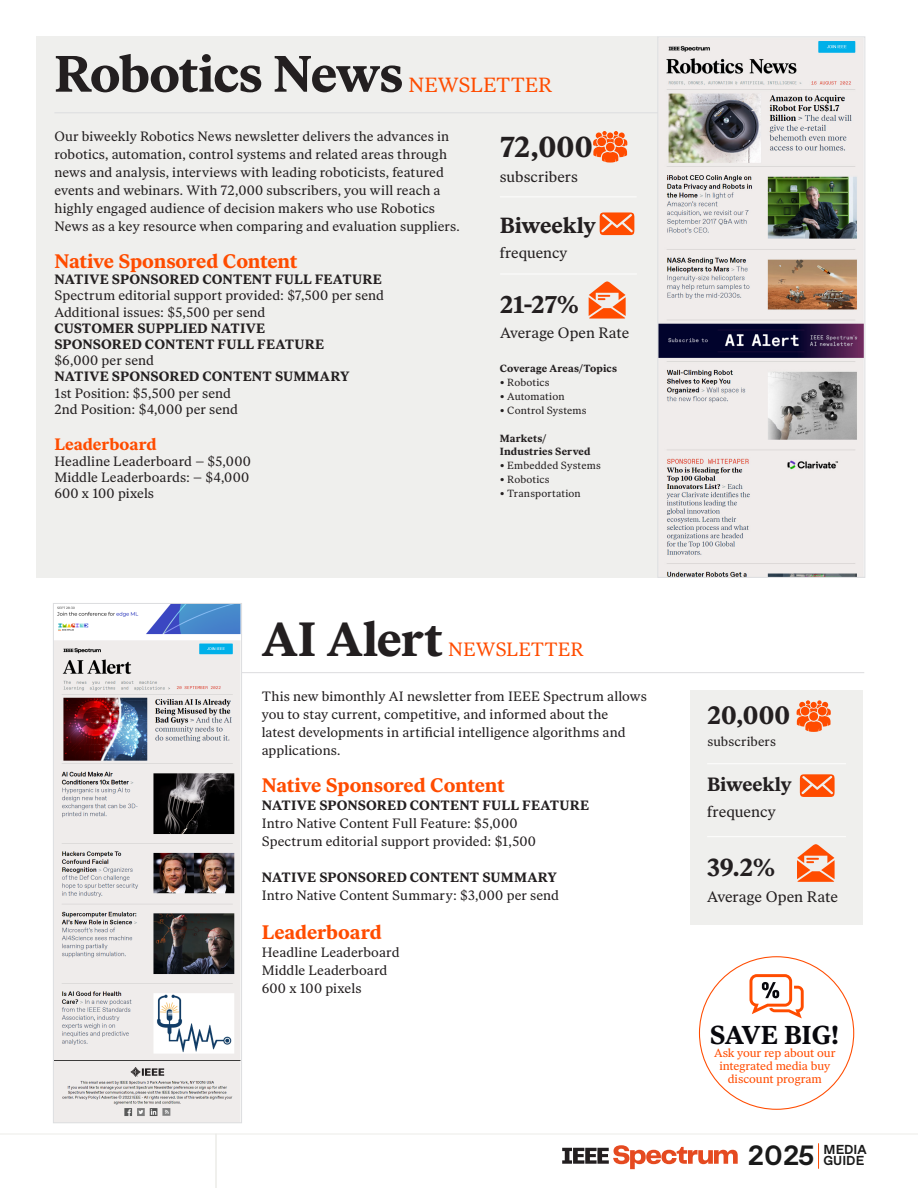
<style>
.page{position:relative;width:918px;height:1188px;background:#fff}
.page>*{position:absolute;margin:0;border:0;box-sizing:border-box;transform-origin:0 0}
.t1{font:700 51px "Ivar Text";letter-spacing:-.03em;color:#231f20}
.t2{font:700 47.85px "Ivar Text";color:#231f20}
.Paragraph{font:700 28.8px "Ivar Text";color:#231f20}
.t3{font:700 25.8px "Ivar Text";letter-spacing:-.01em;color:#08080d}
.Paragraph-2{font:700 25.05px "Ivar Text";color:#231f20}
.Paragraph-3{font:700 24.6px "Ivar Text";color:#231f20}
.Paragraph-4{font:700 24.15px "Ivar Text";color:#231f20}
.Paragraph-5{font:700 21.9px "Ivar Text";letter-spacing:-.01em;color:#231f20}
.t4{font:20.55px "Ivar Text";color:#ff4c00}
.Subheader{font:700 19.5px "Ivar Text";letter-spacing:-.01em;color:#ff4c00}
.t5{font:19.2px "Ivar Text";color:#ff4c00}
.Paragraph-6{font:700 19.2px "Ivar Text";letter-spacing:-.01em;color:#231f20}
.Paragraph-7{font:700 16.5px "Ivar Text";letter-spacing:-.005em;color:#ff4c00}
.Paragraph-8{font:15.15px "Ivar Text";color:#231f20}
.Paragraph-9{font:15px "Ivar Text";letter-spacing:.005em;color:#231f20}
.Paragraph-10{font:13.5px/18px "Ivar Text";letter-spacing:.005em;color:#231f20}
.Paragraph-11{font:700 13.5px/16.2px "Ivar Text";letter-spacing:.01em;color:#231f20}
.t6{font:700 13.05px/11.1px "ABC Favorit Pro";color:#1a1a1a;text-align:right}
.Paragraph-12{font:13.05px "Ivar Text";letter-spacing:.01em;color:#231f20}
.t7{font:11.85px/12.9px "Ivar Text";letter-spacing:-.005em;color:#ff4c00;text-align:center}
.Paragraph-13{font:10.35px "Ivar Text";letter-spacing:.015em;color:#231f20}
.Paragraph-14{font:700 10.35px/13.8px "Ivar Text";letter-spacing:.015em;color:#231f20}
.s1{font-size:27.9px}
</style>
<div class="page">
<svg style="left:0;top:1134px;width:918px;height:54px"></svg>
<div style="left:36px;top:36px;width:621px;height:542px;background:#ecece9"></div>
<hr style="left:54px;top:112px;width:626px;height:1px;background:#dcdddf">
<img style="left:657px;top:36px;width:209px;height:542px">
<svg style="left:749px;top:974px;width:55px;height:44px"></svg>
<svg style="left:593px;top:131px;width:34px;height:32px"></svg>
<svg style="left:600px;top:212px;width:34px;height:23px"></svg>
<hr style="left:500px;top:196px;width:137px;height:1px;background:#fff">
<hr style="left:500px;top:273px;width:137px;height:2px;background:#fff">
<svg style="left:589px;top:281px;width:37px;height:38px"></svg>
<hr style="left:238px;top:672px;width:626px;height:1px;background:#dcdddf">
<img style="left:53px;top:603px;width:189px;height:521px">
<div style="left:690px;top:690px;width:173px;height:235px;background:#ecece9"></div>
<hr style="left:707px;top:836px;width:139px;height:1px;background:#fff">
<hr style="left:707px;top:763px;width:139px;height:1px;background:#fff">
<svg style="left:797px;top:844px;width:38px;height:38px"></svg>
<svg style="left:797px;top:700px;width:34px;height:32px"></svg>
<svg style="left:800px;top:774px;width:35px;height:23px"></svg>
<p class="t1" style="left:54px;top:43px;width:351px">Robotics News</p>
<p class="t4" style="left:408px;top:72px;width:145px">NEWSLETTER</p>
<p class="Paragraph-10" style="left:54px;top:127px;width:407px">Our biweekly Robotics News newsletter delivers the advances in robotics, automation, control systems and related areas through news and analysis, interviews with leading roboticists, featured events and webinars. With 72,000 subscribers, you will reach a highly engaged audience of decision makers who use Robotics News as a key resource when comparing and evaluation suppliers.</p>
<p class="Subheader" style="left:54px;top:250px;width:245px">Native Sponsored Content</p>
<p class="Paragraph-11" style="left:54px;top:271px;width:329px">NATIVE SPONSORED CONTENT FULL FEATURE</p>
<p class="Paragraph-10" style="left:54px;top:287px;width:331px">Spectrum editorial support provided: $7,500 per send</p>
<p class="Paragraph-10" style="left:54px;top:303px;width:213px">Additional issues: $5,500 per send</p>
<p class="Paragraph-11" style="left:54px;top:320px;width:271px">CUSTOMER SUPPLIED NATIVE<br>SPONSORED CONTENT FULL FEATURE</p>
<p class="Paragraph-10" style="left:54px;top:352px;width:101px">$6,000 per send</p>
<p class="Paragraph-11" style="left:54px;top:369px;width:297px">NATIVE SPONSORED CONTENT SUMMARY</p>
<p class="Paragraph-10" style="left:54px;top:384px;width:178px">1st Position: $5,500 per send</p>
<p class="Paragraph-10" style="left:54px;top:400px;width:185px">2nd Position: $4,000 per send</p>
<p class="Paragraph-7" style="left:54px;top:434px;width:104px">Leaderboard</p>
<p class="Paragraph-10" style="left:54px;top:452px;width:198px">Headline Leaderboard – $5,000</p>
<p class="Paragraph-10" style="left:54px;top:469px;width:196px">Middle Leaderboards: – $4,000</p>
<p class="Paragraph-10" style="left:54px;top:485px;width:101px">600 x 100 pixels</p>
<p class="Paragraph" style="left:500px;top:130px;width:94px">72,000</p>
<p class="Paragraph-9" style="left:500px;top:168px;width:80px">subscribers</p>
<p class="Paragraph-5" style="left:500px;top:212px;width:98px">Biweekly</p>
<p class="Paragraph-9" style="left:500px;top:244px;width:69px">frequency</p>
<p class="Paragraph-4" style="left:500px;top:290px;width:81px">21-27%</p>
<p class="Paragraph-9" style="left:500px;top:324px;width:131px">Average Open Rate</p>
<p class="Paragraph-14" style="left:500px;top:362px;width:119px">Coverage Areas/Topics</p>
<p class="Paragraph-13" style="left:500px;top:377px;width:51px">• Robotics</p>
<p class="Paragraph-13" style="left:500px;top:390px;width:66px">• Automation</p>
<p class="Paragraph-13" style="left:500px;top:404px;width:88px">• Control Systems</p>
<p class="Paragraph-14" style="left:500px;top:431px;width:92px">Markets/<br>Industries Served</p>
<p class="Paragraph-13" style="left:500px;top:460px;width:102px">• Embedded Systems</p>
<p class="Paragraph-13" style="left:500px;top:473px;width:51px">• Robotics</p>
<p class="Paragraph-13" style="left:500px;top:487px;width:82px">• Transportation</p>
<p class="t2" style="left:262px;top:611px;width:182px">AI Alert</p>
<p class="t5" style="left:448px;top:638px;width:137px">NEWSLETTER</p>
<p class="Paragraph-10" style="left:262px;top:687px;width:386px">This new bimonthly AI newsletter from IEEE Spectrum allows you to stay current, competitive, and informed about the<br>latest developments in artificial intelligence algorithms and applications.</p>
<p class="Subheader" style="left:262px;top:774px;width:245px">Native Sponsored Content</p>
<p class="Paragraph-11" style="left:262px;top:797px;width:329px">NATIVE SPONSORED CONTENT FULL FEATURE</p>
<p class="Paragraph-10" style="left:262px;top:814px;width:257px">Intro Native Content Full Feature: $5,000</p>
<p class="Paragraph-10" style="left:262px;top:832px;width:276px">Spectrum editorial support provided: $1,500</p>
<p class="Paragraph-11" style="left:262px;top:869px;width:297px">NATIVE SPONSORED CONTENT SUMMARY</p>
<p class="Paragraph-10" style="left:262px;top:886px;width:299px">Intro Native Content Summary: $3,000 per send</p>
<p class="Subheader" style="left:262px;top:921px;width:121px">Leaderboard</p>
<p class="Paragraph-10" style="left:262px;top:943px;width:139px">Headline Leaderboard</p>
<p class="Paragraph-10" style="left:262px;top:961px;width:127px">Middle Leaderboard</p>
<p class="Paragraph-10" style="left:262px;top:979px;width:101px">600 x 100 pixels</p>
<p class="Paragraph-2" style="left:707px;top:700px;width:84px">20,000</p>
<p class="Paragraph-12" style="left:707px;top:734px;width:70px">subscribers</p>
<p class="Paragraph-6" style="left:707px;top:773px;width:86px">Biweekly</p>
<p class="Paragraph-8" style="left:707px;top:803px;width:70px">frequency</p>
<p class="Paragraph-3" style="left:707px;top:853px;width:70px">39.2%</p>
<p class="Paragraph-8" style="left:707px;top:888px;width:132px">Average Open Rate</p>
<p class="t3" style="left:710px;top:1020px;width:131px">SAVE BIG!</p>
<p class="t7" style="left:714px;top:1047px;width:123px">Ask your rep about our integrated media buy discount program</p>
<p class="t6" style="left:748px;top:1144px;width:120px"><span class="s1">2025</span> MEDIA<br>GUIDE</p>
</div>
